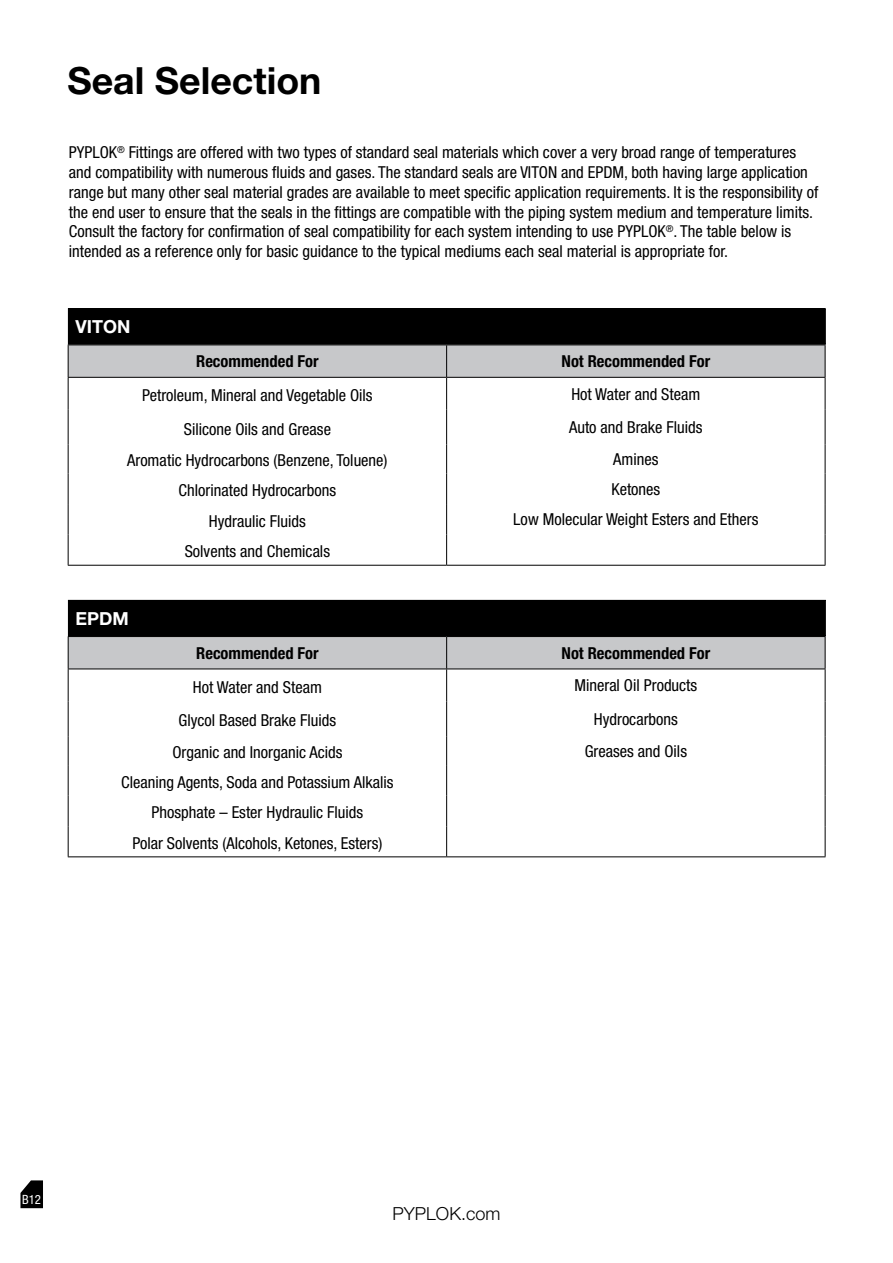
<style>
.page{position:relative;width:893px;height:1263px;background:#fff}
.page>*{position:absolute;margin:0;border:0;box-sizing:border-box;transform-origin:0 0}
.Page_Header{font:700 37.5px "Helvetica Neue LT Std";color:#000}
.t1{font:300 18px "Helvetica Neue LT Std";color:#000}
.black_bar_headers{font:700 18px "Helvetica Neue LT Std";color:#fff}
.chart_size{font:condensed 16.5px/19.8px "Helvetica Neue LT Std";color:#000}
.chart_header{font:700 condensed 16.5px "Helvetica Neue LT Std";color:#000}
.t2{font:condensed 12.75px "Helvetica Neue LT Std";color:#fff}
</style>
<div class="page">
<svg style="left:20px;top:1180px;width:23px;height:28px"></svg>
<div style="left:69px;top:345px;width:756px;height:32px;background:#c7c8ca"></div>
<svg style="left:69px;top:378px;width:756px;height:187px"></svg>
<hr style="left:68px;top:344px;width:379px;height:1px;background:#000">
<hr style="left:68px;top:345px;width:1px;height:32px;background:#000">
<hr style="left:447px;top:344px;width:378px;height:1px;background:#000">
<hr style="left:446px;top:345px;width:1px;height:32px;background:#000">
<hr style="left:825px;top:345px;width:1px;height:32px;background:#000">
<hr style="left:68px;top:377px;width:379px;height:1px;background:#000">
<hr style="left:447px;top:377px;width:378px;height:1px;background:#000">
<hr style="left:68px;top:378px;width:1px;height:32px;background:#000">
<hr style="left:825px;top:378px;width:1px;height:32px;background:#000">
<hr style="left:68px;top:410px;width:1px;height:35px;background:#000">
<hr style="left:825px;top:410px;width:1px;height:35px;background:#000">
<svg style="left:68px;top:445px;width:1px;height:28px"></svg>
<svg style="left:825px;top:445px;width:1px;height:28px"></svg>
<hr style="left:68px;top:473px;width:1px;height:31px;background:#000">
<hr style="left:825px;top:473px;width:1px;height:31px;background:#000">
<hr style="left:68px;top:504px;width:1px;height:31px;background:#000">
<hr style="left:825px;top:504px;width:1px;height:31px;background:#000">
<hr style="left:68px;top:535px;width:1px;height:30px;background:#000">
<hr style="left:825px;top:535px;width:1px;height:30px;background:#000">
<hr style="left:68px;top:565px;width:379px;height:1px;background:#000">
<hr style="left:447px;top:565px;width:378px;height:1px;background:#000">
<hr style="left:446px;top:378px;width:1px;height:32px;background:#000">
<hr style="left:446px;top:410px;width:1px;height:35px;background:#000">
<svg style="left:446px;top:445px;width:1px;height:28px"></svg>
<hr style="left:446px;top:473px;width:1px;height:31px;background:#000">
<hr style="left:446px;top:504px;width:1px;height:31px;background:#000">
<hr style="left:446px;top:535px;width:1px;height:30px;background:#000">
<div style="left:68px;top:309px;width:757px;height:35px;background:#000"></div>
<div style="left:68px;top:308px;width:758px;height:36px;border:1px solid #000"></div>
<div style="left:69px;top:637px;width:756px;height:31px;background:#c7c8ca"></div>
<svg style="left:69px;top:669px;width:756px;height:187px"></svg>
<hr style="left:68px;top:636px;width:379px;height:1px;background:#000">
<hr style="left:68px;top:637px;width:1px;height:31px;background:#000">
<hr style="left:447px;top:636px;width:378px;height:1px;background:#000">
<hr style="left:446px;top:637px;width:1px;height:31px;background:#000">
<hr style="left:825px;top:637px;width:1px;height:31px;background:#000">
<hr style="left:68px;top:668px;width:379px;height:1px;background:#000">
<hr style="left:447px;top:668px;width:378px;height:1px;background:#000">
<hr style="left:68px;top:669px;width:1px;height:32px;background:#000">
<hr style="left:825px;top:669px;width:1px;height:32px;background:#000">
<hr style="left:68px;top:701px;width:1px;height:35px;background:#000">
<hr style="left:825px;top:701px;width:1px;height:35px;background:#000">
<svg style="left:68px;top:736px;width:1px;height:29px"></svg>
<svg style="left:825px;top:736px;width:1px;height:29px"></svg>
<hr style="left:68px;top:765px;width:1px;height:31px;background:#000">
<hr style="left:825px;top:765px;width:1px;height:31px;background:#000">
<hr style="left:68px;top:796px;width:1px;height:30px;background:#000">
<hr style="left:825px;top:796px;width:1px;height:30px;background:#000">
<hr style="left:68px;top:826px;width:1px;height:30px;background:#000">
<hr style="left:825px;top:826px;width:1px;height:30px;background:#000">
<hr style="left:68px;top:856px;width:379px;height:1px;background:#000">
<hr style="left:447px;top:856px;width:378px;height:1px;background:#000">
<hr style="left:446px;top:669px;width:1px;height:32px;background:#000">
<hr style="left:446px;top:701px;width:1px;height:35px;background:#000">
<svg style="left:446px;top:736px;width:1px;height:29px"></svg>
<hr style="left:446px;top:765px;width:1px;height:31px;background:#000">
<hr style="left:446px;top:796px;width:1px;height:30px;background:#000">
<hr style="left:446px;top:826px;width:1px;height:30px;background:#000">
<div style="left:68px;top:600px;width:757px;height:36px;background:#000"></div>
<p class="Page_Header" style="left:67px;top:58px;width:256px">Seal Selection</p>
<p class="chart_size" style="left:69px;top:142px;width:751px">PYPLOK<sup>®</sup> Fittings are offered with two types of standard seal materials which cover a very broad range of temperatures and compatibility with numerous fluids and gases. The standard seals are VITON and EPDM, both having large application range but many other seal material grades are available to meet specific application requirements. It is the responsibility of the end user to ensure that the seals in the fittings are compatible with the piping system medium and temperature limits.<br>Consult the factory for confirmation of seal compatibility for each system intending to use PYPLOK<sup>®</sup>. The table below is intended as a reference only for basic guidance to the typical mediums each seal material is appropriate for.</p>
<p class="black_bar_headers" style="left:76px;top:315px;width:56px">VITON</p>
<p class="chart_header" style="left:196px;top:351px;width:124px">Recommended For</p>
<p class="chart_header" style="left:561px;top:351px;width:150px">Not Recommended For</p>
<p class="chart_size" style="left:142px;top:385px;width:232px">Petroleum, Mineral and Vegetable Oils</p>
<p class="chart_size" style="left:571px;top:384px;width:131px">Hot Water and Steam</p>
<p class="chart_size" style="left:184px;top:419px;width:149px">Silicone Oils and Grease</p>
<p class="chart_size" style="left:569px;top:417px;width:135px">Auto and Brake Fluids</p>
<p class="chart_size" style="left:127px;top:451px;width:262px">Aromatic Hydrocarbons (Benzene, Toluene)</p>
<p class="chart_size" style="left:613px;top:449px;width:47px">Amines</p>
<p class="chart_size" style="left:179px;top:480px;width:159px">Chlorinated Hydrocarbons</p>
<p class="chart_size" style="left:611px;top:479px;width:50px">Ketones</p>
<p class="chart_size" style="left:209px;top:511px;width:98px">Hydraulic Fluids</p>
<p class="chart_size" style="left:513px;top:509px;width:247px">Low Molecular Weight Esters and Ethers</p>
<p class="chart_size" style="left:185px;top:541px;width:147px">Solvents and Chemicals</p>
<p class="black_bar_headers" style="left:76px;top:607px;width:55px">EPDM</p>
<p class="chart_header" style="left:196px;top:643px;width:124px">Recommended For</p>
<p class="chart_header" style="left:562px;top:643px;width:150px">Not Recommended For</p>
<p class="chart_size" style="left:193px;top:677px;width:131px">Hot Water and Steam</p>
<p class="chart_size" style="left:574px;top:675px;width:124px">Mineral Oil Products</p>
<p class="chart_size" style="left:179px;top:710px;width:159px">Glycol Based Brake Fluids</p>
<p class="chart_size" style="left:594px;top:709px;width:85px">Hydrocarbons</p>
<p class="chart_size" style="left:172px;top:742px;width:172px">Organic and Inorganic Acids</p>
<p class="chart_size" style="left:585px;top:741px;width:104px">Greases and Oils</p>
<p class="chart_size" style="left:121px;top:772px;width:274px">Cleaning Agents, Soda and Potassium Alkalis</p>
<p class="chart_size" style="left:152px;top:802px;width:213px">Phosphate – Ester Hydraulic Fluids</p>
<p class="chart_size" style="left:132px;top:833px;width:252px">Polar Solvents (Alcohols, Ketones, Esters)</p>
<p class="t2" style="left:22px;top:1192px;width:20px">B12</p>
<p class="t1" style="left:393px;top:1202px;width:109px">PYPLOK.com</p>
</div>
